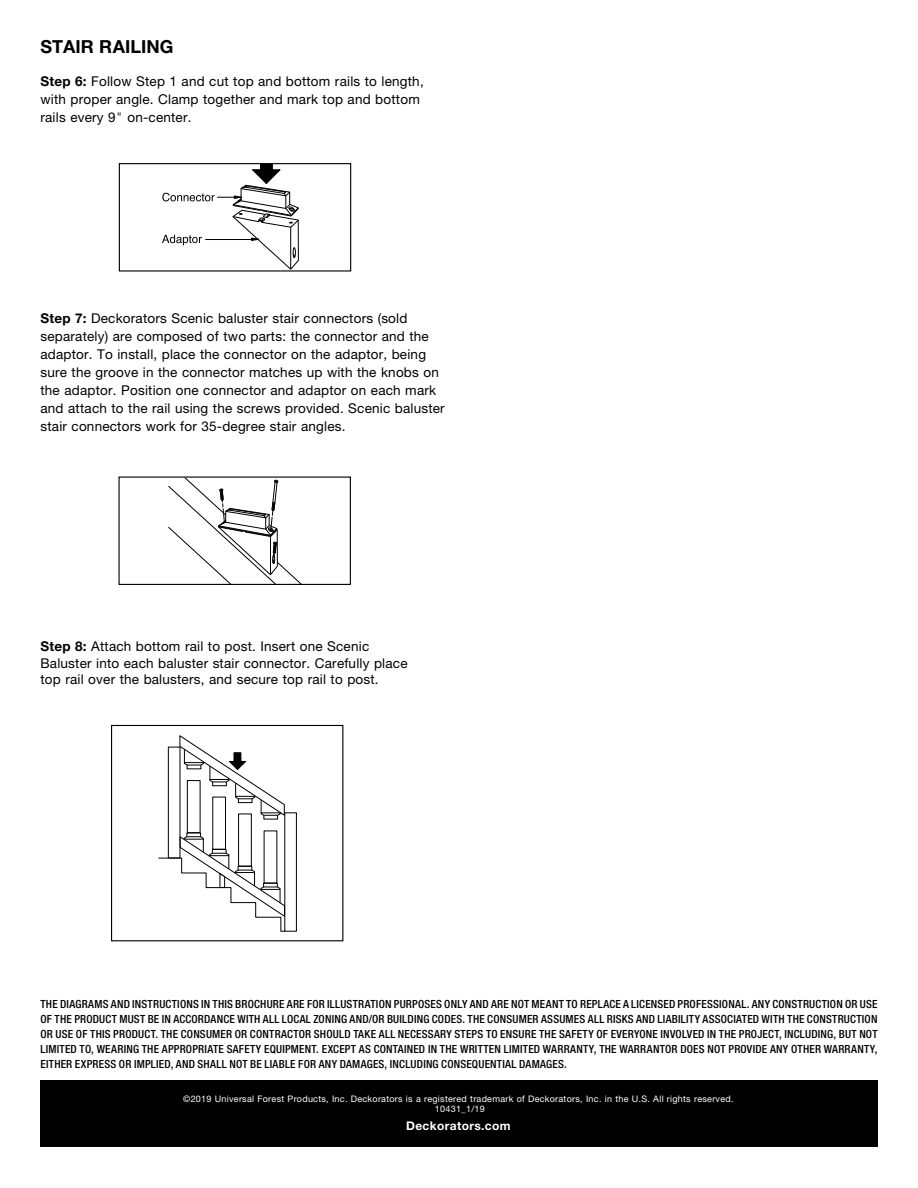
<style>
.page{position:relative;width:918px;height:1188px;background:#fff}
.page>*{position:absolute;margin:0;border:0;box-sizing:border-box;transform-origin:0 0}
.t1{font:700 18px "Helvetica Neue LT Std";color:#000}
.t2{font:13.5px/18px "Helvetica Neue LT Std";letter-spacing:.015em;color:#000}
.t3{font:700 12px "Helvetica Neue LT Std";letter-spacing:.03em;color:#fff}
.t4{font:500 condensed 11.25px/15px "Helvetica Neue LT Std";letter-spacing:.02em;color:#000;text-align:justify}
.t5{font:9px/10.5px "Helvetica Neue LT Std";letter-spacing:.03em;color:#fff;text-align:center}
.s1{font-weight:700}
.s2{font-family:"Avenir LT Std";font-weight:300}
</style>
<div class="page">
<div style="left:40px;top:1081px;width:837px;height:66px;background:#000"></div>
<svg style="left:162px;top:165px;width:137px;height:105px"></svg>
<hr style="left:206px;top:239px;width:46px;height:1px;background:#000">
<div style="left:119px;top:163px;width:232px;height:109px;border:1px solid #000"></div>
<svg style="left:168px;top:479px;width:133px;height:104px"></svg>
<div style="left:118px;top:477px;width:233px;height:108px;border:1px solid #000"></div>
<div style="left:284px;top:812px;width:13px;height:120px;border:1px solid #000"></div>
<div style="left:168px;top:747px;width:12px;height:111px;border:1px solid #000"></div>
<div style="left:187px;top:780px;width:13px;height:53px;border:1px solid #000"></div>
<div style="left:213px;top:797px;width:13px;height:52px;border:1px solid #000"></div>
<div style="left:238px;top:814px;width:14px;height:52px;border:1px solid #000"></div>
<div style="left:264px;top:831px;width:13px;height:52px;border:1px solid #000"></div>
<svg style="left:179px;top:735px;width:106px;height:85px"></svg>
<svg style="left:158px;top:832px;width:128px;height:100px"></svg>
<div style="left:111px;top:725px;width:232px;height:216px;border:1px solid #000"></div>
<h1 class="t1" style="left:40px;top:36px;width:134px">STAIR RAILING</h1>
<p class="t2" style="left:40px;top:72px;width:385px"><span class="s1">Step 6:</span> Follow Step 1 and cut top and bottom rails to length, with proper angle. Clamp together and mark top and bottom rails every 9<span class="s2">"</span> on-center.</p>
<p class="t2" style="left:40px;top:309px;width:406px"><span class="s1">Step 7:</span> Deckorators Scenic baluster stair connectors (sold separately) are composed of two parts: the connector and the adaptor. To install, place the connector on the adaptor, being sure the groove in the connector matches up with the knobs on the adaptor. Position one connector and adaptor on each mark and attach to the rail using the screws provided. Scenic baluster stair connectors work for 35-degree stair angles.</p>
<p class="t2" style="left:40px;top:638px;width:369px;line-height:16.5px"><span class="s1">Step 8:</span> Attach bottom rail to post. Insert one Scenic<br>Baluster into each baluster stair connector. Carefully place top rail over the balusters, and secure top rail to post.</p>
<p class="t4" style="left:40px;top:997px;width:839px">THE DIAGRAMS AND INSTRUCTIONS IN THIS BROCHURE ARE FOR ILLUSTRATION PURPOSES ONLY AND ARE NOT MEANT TO REPLACE A LICENSED PROFESSIONAL. ANY CONSTRUCTION OR USE OF THE PRODUCT MUST BE IN ACCORDANCE WITH ALL LOCAL ZONING AND/OR BUILDING CODES. THE CONSUMER ASSUMES ALL RISKS AND LIABILITY ASSOCIATED WITH THE CONSTRUCTION OR USE OF THIS PRODUCT. THE CONSUMER OR CONTRACTOR SHOULD TAKE ALL NECESSARY STEPS TO ENSURE THE SAFETY OF EVERYONE INVOLVED IN THE PROJECT, INCLUDING, BUT NOT LIMITED TO, WEARING THE APPROPRIATE SAFETY EQUIPMENT. EXCEPT AS CONTAINED IN THE WRITTEN LIMITED WARRANTY, THE WARRANTOR DOES NOT PROVIDE ANY OTHER WARRANTY, EITHER EXPRESS OR IMPLIED, AND SHALL NOT BE LIABLE FOR ANY DAMAGES, INCLUDING CONSEQUENTIAL DAMAGES.</p>
<p class="t5" style="left:183px;top:1093px;width:552px">©2019 Universal Forest Products, Inc. Deckorators is a registered trademark of Deckorators, Inc. in the U.S. All rights reserved.<br>10431_1/19</p>
<p class="t3" style="left:406px;top:1118px;width:106px">Deckorators.com</p>
</div>
